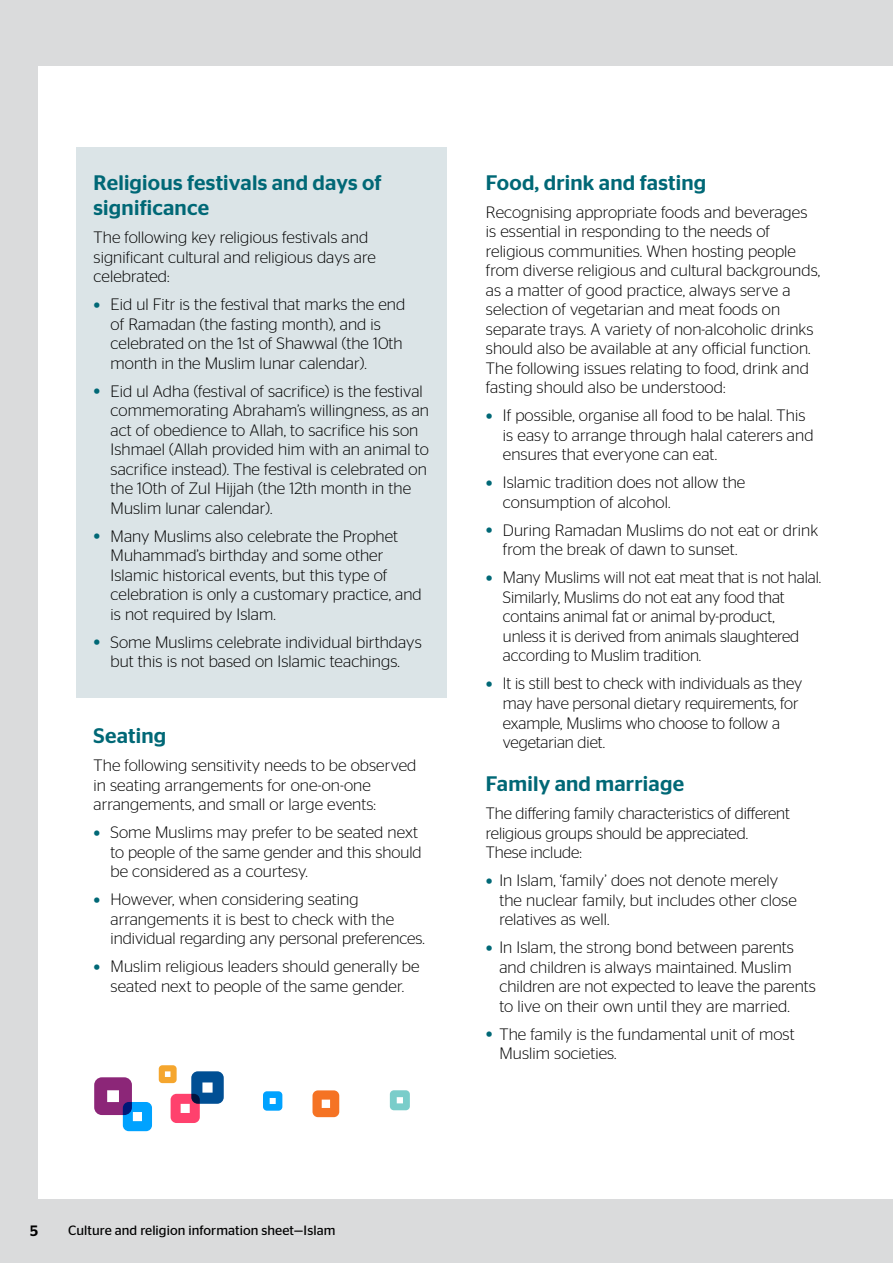
<style>
.page{position:relative;width:893px;height:1263px;background:#dadbdc}
.page>*{position:absolute;margin:0;border:0;box-sizing:border-box;transform-origin:0 0}
.t1{font:500 21px/25.5px "Stag Sans";letter-spacing:.01em;color:#006876}
.t2{font:300 16.5px/19.5px "Stag Sans";letter-spacing:.005em;color:#000}
.t3{font:500 15px "Stag Sans";color:#000}
.t4{font:13.5px "Stag Sans";letter-spacing:.005em;color:#000}
.s1{font-weight:400;font-size:21px;color:#006876}
</style>
<div class="page">
<div style="left:38px;top:66px;width:855px;height:1133px;background:#fff"></div>
<div style="left:76px;top:147px;width:370px;height:550px;background:#dbe4e7"></div>
<svg style="left:94px;top:1077px;width:58px;height:54px"></svg>
<svg style="left:159px;top:1065px;width:65px;height:58px"></svg>
<svg style="left:312px;top:1090px;width:27px;height:27px"></svg>
<svg style="left:263px;top:1091px;width:19px;height:20px"></svg>
<svg style="left:390px;top:1090px;width:20px;height:20px"></svg>
<p class="t1" style="left:94px;top:170px;width:290px">Religious festivals and days of significance</p>
<p class="t2" style="left:94px;top:228px;width:284px">The following key religious festivals and significant cultural and religious days are celebrated:</p>
<p class="t2" style="left:111px;top:295px;width:296px;text-indent:-17px"><span class="s1">•</span> Eid ul Fitr is the festival that marks the end of Ramadan (the fasting month), and is celebrated on the 1st of Shawwal (the 10th month in the Muslim lunar calendar).</p>
<p class="t2" style="left:111px;top:381px;width:320px;text-indent:-17px"><span class="s1">•</span> Eid ul Adha (festival of sacrifice) is the festival commemorating Abraham’s willingness, as an act of obedience to Allah, to sacrifice his son Ishmael (Allah provided him with an animal to sacrifice instead). The festival is celebrated on the 10th of ZuI Hijjah (the 12th month in the Muslim lunar calendar).</p>
<p class="t2" style="left:111px;top:526px;width:313px;text-indent:-17px"><span class="s1">•</span> Many Muslims also celebrate the Prophet Muhammad’s birthday and some other Islamic historical events, but this type of celebration is only a customary practice, and is not required by Islam.</p>
<p class="t2" style="left:94px;top:632px;width:330px;text-align:center"><span class="s1">•</span> Some Muslims celebrate individual birthdays but this is not based on Islamic teachings.</p>
<p class="t1" style="left:94px;top:723px;width:74px">Seating</p>
<p class="t2" style="left:94px;top:755px;width:324px">The following sensitivity needs to be observed in seating arrangements for one-on-one arrangements, and small or large events:</p>
<p class="t2" style="left:111px;top:822px;width:313px;text-indent:-17px"><span class="s1">•</span> Some Muslims may prefer to be seated next to people of the same gender and this should be considered as a courtesy.</p>
<p class="t2" style="left:111px;top:889px;width:316px;text-indent:-17px"><span class="s1">•</span> However, when considering seating arrangements it is best to check with the individual regarding any personal preferences.</p>
<p class="t2" style="left:94px;top:956px;width:327px;text-align:center"><span class="s1">•</span> Muslim religious leaders should generally be seated next to people of the same gender.</p>
<p class="t1" style="left:486px;top:170px;width:222px">Food, drink and fasting</p>
<p class="t2" style="left:486px;top:202px;width:336px">Recognising appropriate foods and beverages is essential in responding to the needs of religious communities. When hosting people from diverse religious and cultural backgrounds, as a matter of good practice, always serve a selection of vegetarian and meat foods on separate trays. A variety of non-alcoholic drinks should also be available at any official function.<br>The following issues relating to food, drink and fasting should also be understood:</p>
<p class="t2" style="left:503px;top:406px;width:312px;text-indent:-17px"><span class="s1">•</span> If possible, organise all food to be halal. This is easy to arrange through halal caterers and ensures that everyone can eat.</p>
<p class="t2" style="left:503px;top:473px;width:244px;text-indent:-17px"><span class="s1">•</span> Islamic tradition does not allow the consumption of alcohol.</p>
<p class="t2" style="left:503px;top:520px;width:317px;text-indent:-17px"><span class="s1">•</span> During Ramadan Muslims do not eat or drink from the break of dawn to sunset.</p>
<p class="t2" style="left:503px;top:568px;width:320px;text-indent:-17px"><span class="s1">•</span> Many Muslims will not eat meat that is not halal.<br>Similarly, Muslims do not eat any food that contains animal fat or animal by-product, unless it is derived from animals slaughtered according to Muslim tradition.</p>
<p class="t2" style="left:503px;top:674px;width:301px;text-indent:-17px"><span class="s1">•</span> It is still best to check with individuals as they may have personal dietary requirements, for example, Muslims who choose to follow a vegetarian diet.</p>
<p class="t1" style="left:486px;top:771px;width:200px">Family and marriage</p>
<p class="t2" style="left:486px;top:803px;width:306px">The differing family characteristics of different religious groups should be appreciated.<br>These include:</p>
<p class="t2" style="left:499px;top:870px;width:299px;text-indent:-13px"><span class="s1">•</span> In Islam, ‘family’ does not denote merely the nuclear family, but includes other close relatives as well.</p>
<p class="t2" style="left:499px;top:937px;width:318px;text-indent:-13px"><span class="s1">•</span> In Islam, the strong bond between parents and children is always maintained. Muslim children are not expected to leave the parents to live on their own until they are married.</p>
<p class="t2" style="left:499px;top:1024px;width:297px;text-indent:-13px"><span class="s1">•</span> The family is the fundamental unit of most<br>Muslim societies.</p>
<p class="t3" style="left:30px;top:1222px;width:10px">5</p>
<p class="t4" style="left:68px;top:1223px;width:269px">Culture and religion information sheet—Islam</p>
</div>
